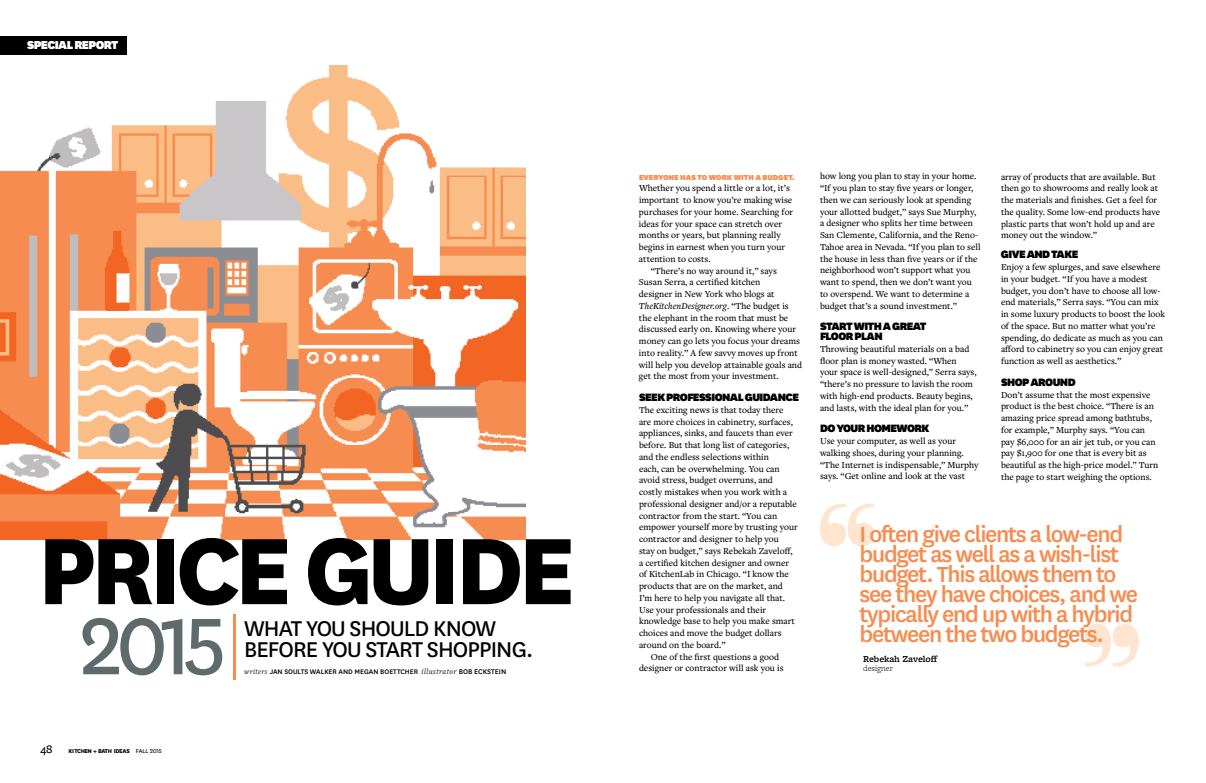
<style>
.page{position:relative;width:1206px;height:783px;background:#fff}
.page>*{position:absolute;margin:0;border:0;box-sizing:border-box;transform-origin:0 0}
.t1{font:800 110.1px "National";letter-spacing:-.06em;color:#000}
.t2{font:93.7px "National";color:#5f6a6c}
.t3{font:500 25.5px/19.9px "National";letter-spacing:-.05em;color:#f68c50}
.t4{font:25px/21px "National";letter-spacing:-.035em;color:#000}
.t5{font:900 13.5px "National";letter-spacing:-.045em;color:#fff}
.t6{font:900 12.5px/10px "National";letter-spacing:-.045em;color:#000}
.t7{font:500 12px "Freight Micro Pro";color:#000}
.t8{font:500 9.5px/11.8px "Freight Text Pro";color:#000}
.t9{font:italic 500 9.5px "Freight Text Pro";color:#000}
.t10{font:600 9.5px "Freight Micro Pro";letter-spacing:-.005em;color:#000}
.t11{font:900 8.5px "National";color:#f68c50}
.t12{font:300 8.5px "Freight Micro Pro";color:#000}
.t13{font:500 7.7px "National";color:#000}
.t14{font:800 6.5px "National";letter-spacing:-.035em;color:#000}
.s1{font-family:"Freight Text Pro";font-weight:400;font-style:italic}
.s2{font-family:"Freight Text Pro";font-weight:400;font-style:italic;font-size:8px}
.s3{font-size:8px}
.s4{font-weight:400}
.s5{font-style:normal}
</style>
<div class="page">
<img style="left:0;top:65px;width:526px;height:474px">
<div style="left:206px;top:0;width:79px;height:101px;background:#fff"></div>
<hr style="left:233px;top:615px;width:3px;height:65px;background:#f68c50">
<div style="left:0;top:36px;width:126px;height:19px;background:#000"></div>
<svg style="left:820px;top:504px;width:54px;height:42px"></svg>
<svg style="left:1085px;top:624px;width:54px;height:43px"></svg>
<h3 class="t5" style="left:27px;top:36px;width:93px">SPECIAL REPORT</h3>
<h1 class="t1" style="left:37px;top:491px;width:541px">PRICE GUIDE</h1>
<h2 class="t2" style="left:80px;top:583px;width:148px">2015</h2>
<h3 class="t4" style="left:244px;top:617px;width:291px">WHAT YOU SHOULD KNOW<br>BEFORE YOU START SHOPPING.</h3>
<p class="t13" style="left:244px;top:667px;width:264px"><span class="s1">writers</span> JAN SOULTS WALKER AND MEGAN BOETTCHER <span class="s2">illustrator</span> <span class="s3">BOB ECKSTEIN</span></p>
<p class="t7" style="left:40px;top:741px;width:14px">48</p>
<p class="t14" style="left:68px;top:747px;width:95px">KITCHEN <span class="s3">+</span> BATH IDEAS <span class="s4">FALL 2015</span></p>
<p class="t11" style="left:639px;top:171px;width:157px">EVERYONE HAS TO WORK WITH A BUDGET.</p>
<p class="t8" style="left:639px;top:182px;width:152px">Whether you spend a little or a lot, it’s</p>
<p class="t8" style="left:639px;top:194px;width:155px">important to know you’re making wise</p>
<p class="t8" style="left:639px;top:206px;width:156px">purchases for your home. Searching for</p>
<p class="t8" style="left:639px;top:217px;width:145px">ideas for your space can stretch over</p>
<p class="t8" style="left:639px;top:229px;width:143px">months or years, but planning really</p>
<p class="t8" style="left:639px;top:241px;width:148px">begins in earnest when you turn your</p>
<p class="t8" style="left:639px;top:253px;width:73px">attention to costs.</p>
<p class="t8" style="left:651px;top:264px;width:128px">“There’s no way around it,” says</p>
<p class="t8" style="left:639px;top:276px;width:123px">Susan Serra, a certified kitchen</p>
<p class="t8" style="left:639px;top:288px;width:137px">designer in New York who blogs at</p>
<p class="t9" style="left:639px;top:300px;width:151px">TheKitchenDesigner.org<span class="s5">. “The budget is</span></p>
<p class="t8" style="left:639px;top:311px;width:151px">the elephant in the room that must be</p>
<p class="t8" style="left:639px;top:323px;width:159px">discussed early on. Knowing where your</p>
<p class="t8" style="left:639px;top:335px;width:163px">money can go lets you focus your dreams</p>
<p class="t8" style="left:639px;top:347px;width:160px">into reality.” A few savvy moves up front</p>
<p class="t8" style="left:639px;top:358px;width:165px">will help you develop attainable goals and</p>
<p class="t8" style="left:639px;top:370px;width:141px">get the most from your investment.</p>
<h3 class="t6" style="left:639px;top:392px;width:162px">SEEK PROFESSIONAL GUIDANCE</h3>
<p class="t8" style="left:639px;top:404px;width:146px">The exciting news is that today there</p>
<p class="t8" style="left:639px;top:415px;width:155px">are more choices in cabinetry, surfaces,</p>
<p class="t8" style="left:639px;top:427px;width:155px">appliances, sinks, and faucets than ever</p>
<p class="t8" style="left:639px;top:439px;width:152px">before. But that long list of categories,</p>
<p class="t8" style="left:639px;top:451px;width:131px">and the endless selections within</p>
<p class="t8" style="left:639px;top:462px;width:142px">each, can be overwhelming. You can</p>
<p class="t8" style="left:639px;top:474px;width:135px">avoid stress, budget overruns, and</p>
<p class="t8" style="left:639px;top:486px;width:150px">costly mistakes when you work with a</p>
<p class="t8" style="left:639px;top:498px;width:159px">professional designer and/or a reputable</p>
<p class="t8" style="left:639px;top:509px;width:140px">contractor from the start. “You can</p>
<p class="t8" style="left:639px;top:521px;width:160px">empower yourself more by trusting your</p>
<p class="t8" style="left:639px;top:533px;width:141px">contractor and designer to help you</p>
<p class="t8" style="left:639px;top:545px;width:155px">stay on budget,” says Rebekah Zaveloff,</p>
<p class="t8" style="left:639px;top:556px;width:152px">a certified kitchen designer and owner</p>
<p class="t8" style="left:639px;top:568px;width:151px">of KitchenLab in Chicago. “I know the</p>
<p class="t8" style="left:639px;top:580px;width:145px">products that are on the market, and</p>
<p class="t8" style="left:639px;top:592px;width:147px">I’m here to help you navigate all that.</p>
<p class="t8" style="left:639px;top:603px;width:129px">Use your professionals and their</p>
<p class="t8" style="left:639px;top:615px;width:157px">knowledge base to help you make smart</p>
<p class="t8" style="left:639px;top:627px;width:144px">choices and move the budget dollars</p>
<p class="t8" style="left:639px;top:639px;width:88px">around on the board.”</p>
<p class="t8" style="left:651px;top:650px;width:130px">One of the first questions a good</p>
<p class="t8" style="left:639px;top:662px;width:146px">designer or contractor will ask you is</p>
<p class="t8" style="left:820px;top:170px;width:162px">how long you plan to stay in your home. “If you plan to stay five years or longer, then we can seriously look at spending your allotted budget,” says Sue Murphy, a designer who splits her time between San Clemente, California, and the Reno-Tahoe area in Nevada. “If you plan to sell the house in less than five years or if the neighborhood won’t support what you want to spend, then we don’t want you to overspend. We want to determine a budget that’s a sound investment.”</p>
<h3 class="t6" style="left:820px;top:321px;width:108px">START WITH A GREAT<br>FLOOR PLAN</h3>
<p class="t8" style="left:820px;top:343px;width:158px">Throwing beautiful materials on a bad floor plan is money wasted. “When your space is well-designed,” Serra says, “there’s no pressure to lavish the room with high-end products. Beauty begins, and lasts, with the ideal plan for you.”</p>
<h3 class="t6" style="left:820px;top:423px;width:111px">DO YOUR HOMEWORK</h3>
<p class="t8" style="left:820px;top:435px;width:160px">Use your computer, as well as your walking shoes, during your planning. “The Internet is indispensable,” Murphy says. “Get online and look at the vast</p>
<p class="t8" style="left:1001px;top:170px;width:161px">array of products that are available. But then go to showrooms and really look at the materials and finishes. Get a feel for the quality. Some low-end products have plastic parts that won’t hold up and are money out the window.”</p>
<h3 class="t6" style="left:1001px;top:249px;width:79px">GIVE AND TAKE</h3>
<p class="t8" style="left:1001px;top:261px;width:166px">Enjoy a few splurges, and save elsewhere in your budget. “If you have a modest budget, you don’t have to choose all low&shy;end materials,” Serra says. “You can mix in some luxury products to boost the look of the space. But no matter what you’re spending, do dedicate as much as you can afford to cabinetry so you can enjoy great function as well as aesthetics.”</p>
<h3 class="t6" style="left:1001px;top:376px;width:76px">SHOP AROUND</h3>
<p class="t8" style="left:1001px;top:388px;width:159px">Don’t assume that the most expensive product is the best choice. “There is an amazing price spread among bathtubs, for example,” Murphy says. “You can pay $6,000 for an air jet tub, or you can pay $1,900 for one that is every bit as beautiful as the high-price model.” Turn the page to start weighing the options.</p>
<h3 class="t3" style="left:860px;top:523px;width:280px">I often give clients a low-end budget as well as a wish-list budget. This allows them to see they have choices, and we typically end up with a hybrid between the two budgets.</h3>
<p class="t10" style="left:863px;top:653px;width:76px">Rebekah Zaveloff</p>
<p class="t12" style="left:863px;top:663px;width:31px">designer</p>
</div>
